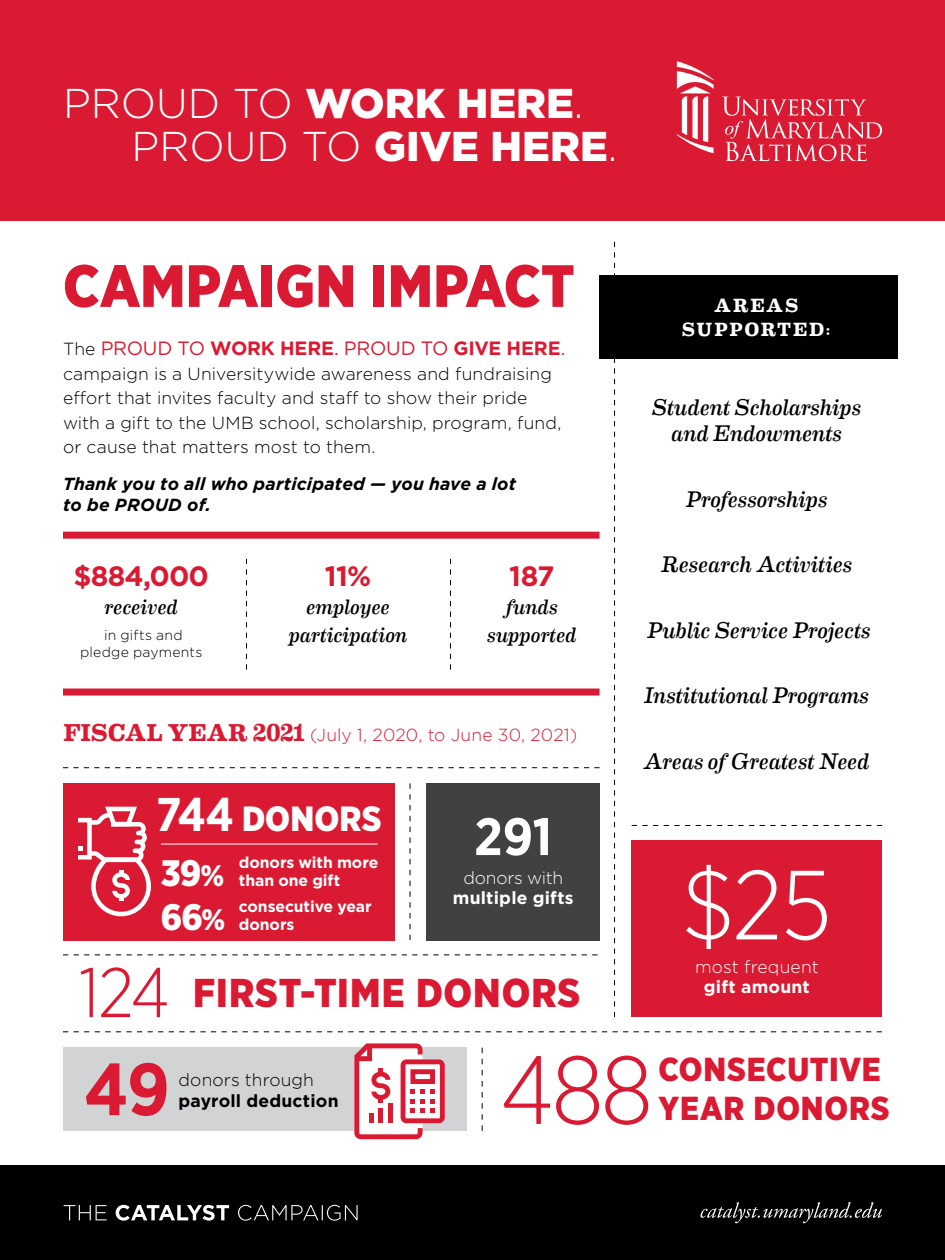
<style>
.page{position:relative;width:945px;height:1260px;background:#fff}
.page>*{position:absolute;margin:0;border:0;box-sizing:border-box;transform-origin:0 0}
.t1{font:300 98px "Gotham Narrow";color:#fff}
.t2{font:300 96.25px "Gotham Narrow";color:#da1a32}
.t3{font:700 73.5px "Gotham Narrow";color:#da1a32}
.t4{font:300 70px "Gotham Narrow";color:#da1a32}
.t5{font:900 59.5px "Gotham Narrow";color:#da1a32}
.t6{font:700 52.5px "Gotham Narrow";color:#fff}
.UMB_Booklet_-_Main_P{font:300 41.65px "Gotham";color:#fff}
.t7{font:900 40.25px "Gotham Narrow";letter-spacing:.025em;color:#da1a32}
.t8{font:900 36.75px "Gotham Narrow";color:#fff}
.t9{font:900 35px "Gotham Narrow";letter-spacing:.005em;color:#fff}
.t10{font:900 33.25px/38.5px "Gotham Narrow";letter-spacing:.025em;color:#da1a32}
.t11{font:700 28px "Gotham";letter-spacing:-.03em;color:#da1a32}
.t12{font:italic 22.75px/26.2px "Eames Century Modern";letter-spacing:-.005em;color:#000;text-align:center}
.t13{font:italic 21px/28px "Eames Century Modern";letter-spacing:-.005em;color:#000;text-align:center}
.t14{font:19.25px "Gotham";letter-spacing:-.015em;color:#da1a32}
.t15{font:700 19.25px/24.5px "Eames Century Modern";letter-spacing:.09em;color:#fff;text-align:center}
.t16{font:300 17.5px/24.5px "Gotham";letter-spacing:.005em;color:#000}
.t17{font:italic 700 17.5px/21px "Gotham";letter-spacing:.01em;color:#000}
.t18{font:300 17.5px "Gotham";letter-spacing:.005em;color:#da1a32}
.t19{font:700 17.5px/19.2px "Gotham";letter-spacing:.015em;color:#fff;text-align:center}
.t20{font:300 17.5px/19.2px "Gotham";letter-spacing:.01em;color:#fff;text-align:center}
.t21{font:700 17.5px "Gotham";letter-spacing:.01em;color:#000}
.t22{font:700 15.75px/17.5px "Gotham";letter-spacing:-.005em;color:#fff}
.t23{font:300 14px/17.5px "Gotham";letter-spacing:.02em;color:#000;text-align:center}
.s1{font-weight:900}
.s2{font-weight:300;font-size:17.5px;color:#000}
.s3{font-weight:700}
.s4{font-family:"Eames Century Modern";font-weight:700;font-size:24.5px}
.s5{font-weight:700;font-size:47.25px}
.s6{font-size:29.75px}
.s7{font-weight:300}
</style>
<div class="page">
<div style="left:0;top:0;width:945px;height:220px;background:#da1a32"></div>
<svg style="left:677px;top:61px;width:37px;height:92px"></svg>
<svg style="left:723px;top:97px;width:159px;height:64px"></svg>
<div style="left:63px;top:532px;width:537px;height:7px;background:#da1a32"></div>
<svg style="left:246px;top:559px;width:1px;height:111px"></svg>
<svg style="left:450px;top:559px;width:1px;height:111px"></svg>
<div style="left:63px;top:689px;width:537px;height:7px;background:#da1a32"></div>
<svg style="left:63px;top:767px;width:537px;height:1px"></svg>
<div style="left:63px;top:783px;width:331px;height:157px;background:#da1a32"></div>
<svg style="left:78px;top:807px;width:73px;height:109px"></svg>
<svg style="left:410px;top:783px;width:1px;height:157px"></svg>
<div style="left:426px;top:783px;width:174px;height:157px;background:#414042"></div>
<svg style="left:63px;top:954px;width:535px;height:1px"></svg>
<svg style="left:63px;top:1031px;width:819px;height:1px"></svg>
<div style="left:63px;top:1048px;width:404px;height:83px;background:#d1d3d4"></div>
<svg style="left:354px;top:1043px;width:91px;height:96px;background:#eea8b1"></svg>
<svg style="left:482px;top:1048px;width:1px;height:83px"></svg>
<svg style="left:614px;top:242px;width:1px;height:775px"></svg>
<div style="left:599px;top:275px;width:299px;height:83px;background:#000"></div>
<svg style="left:632px;top:825px;width:250px;height:1px"></svg>
<div style="left:632px;top:840px;width:250px;height:177px;background:#da1a32"></div>
<div style="left:0;top:1166px;width:945px;height:94px;background:#000"></div>
<svg style="left:64px;top:1205px;width:294px;height:16px"></svg>
<svg style="left:701px;top:1202px;width:181px;height:21px"></svg>
<hr style="left:161px;top:844px;width:217px;height:1px;background:#fff">
<p class="UMB_Booklet_-_Main_P" style="left:63px;top:76px;width:522px">PROUD TO <span class="s1">WORK HERE</span>.</p>
<p class="UMB_Booklet_-_Main_P" style="left:132px;top:120px;width:487px">PROUD TO <span class="s1">GIVE HERE</span>.</p>
<p class="t5" style="left:63px;top:247px;width:513px">CAMPAIGN IMPACT</p>
<p class="t14" style="left:63px;top:336px;width:504px"><span class="s2">The</span> PROUD TO <span class="s3">WORK HERE</span>. PROUD TO <span class="s3">GIVE HERE</span>.</p>
<p class="t16" style="left:63px;top:361px;width:500px">campaign is a Universitywide awareness and fundraising effort that invites faculty and staff to show their pride with a gift to the UMB school, scholarship, program, fund, or cause that matters most to them.</p>
<p class="t17" style="left:63px;top:473px;width:455px">Thank you to all who participated — you have a lot to be PROUD of.</p>
<p class="t11" style="left:74px;top:558px;width:137px">$884,000</p>
<p class="t13" style="left:105px;top:592px;width:75px">received</p>
<p class="t23" style="left:80px;top:626px;width:124px">in gifts and pledge payments</p>
<p class="t11" style="left:325px;top:558px;width:48px">11%</p>
<p class="t13" style="left:289px;top:592px;width:120px">employee participation</p>
<p class="t11" style="left:509px;top:558px;width:47px">187</p>
<p class="t13" style="left:487px;top:592px;width:91px">funds supported</p>
<p class="t18" style="left:63px;top:724px;width:515px"><span class="s4">FISCAL YEAR 2021</span> (July 1, 2020, to June 30, 2021)</p>
<p class="t9" style="left:156px;top:795px;width:227px"><span class="s5">744</span> DONORS</p>
<p class="t8" style="left:161px;top:849px;width:65px">39<span class="s6">%</span></p>
<p class="t8" style="left:161px;top:893px;width:66px">66<span class="s6">%</span></p>
<p class="t22" style="left:239px;top:854px;width:141px">donors with more than one gift</p>
<p class="t22" style="left:239px;top:898px;width:134px">consecutive year donors</p>
<p class="t6" style="left:474px;top:803px;width:80px">291</p>
<p class="t19" style="left:453px;top:869px;width:122px"><span class="s7">donors with </span>multiple gifts</p>
<p class="t4" style="left:79px;top:950px;width:93px">124</p>
<p class="t7" style="left:193px;top:966px;width:389px">FIRST-TIME DONORS</p>
<p class="t15" style="left:682px;top:291px;width:150px">AREAS<br>SUPPORTED:</p>
<p class="t12" style="left:652px;top:392px;width:210px">Student Scholarships and Endowments</p>
<p class="t12" style="left:686px;top:484px;width:143px">Professorships</p>
<p class="t12" style="left:661px;top:550px;width:192px">Research Activities</p>
<p class="t12" style="left:647px;top:615px;width:225px">Public Service Projects</p>
<p class="t12" style="left:644px;top:681px;width:226px">Institutional Programs</p>
<p class="t12" style="left:644px;top:746px;width:227px">Areas of Greatest Need</p>
<p class="t1" style="left:682px;top:845px;width:152px">$25</p>
<p class="t20" style="left:695px;top:957px;width:125px">most frequent <span class="s3">gift amount</span></p>
<p class="t3" style="left:84px;top:1042px;width:87px">49</p>
<p class="t16" style="left:179px;top:1067px;width:137px">donors through</p>
<p class="t21" style="left:179px;top:1089px;width:162px">payroll deduction</p>
<p class="t2" style="left:500px;top:1031px;width:154px">488</p>
<p class="t10" style="left:658px;top:1050px;width:233px">CONSECUTIVE<br>YEAR DONORS</p>
</div>
